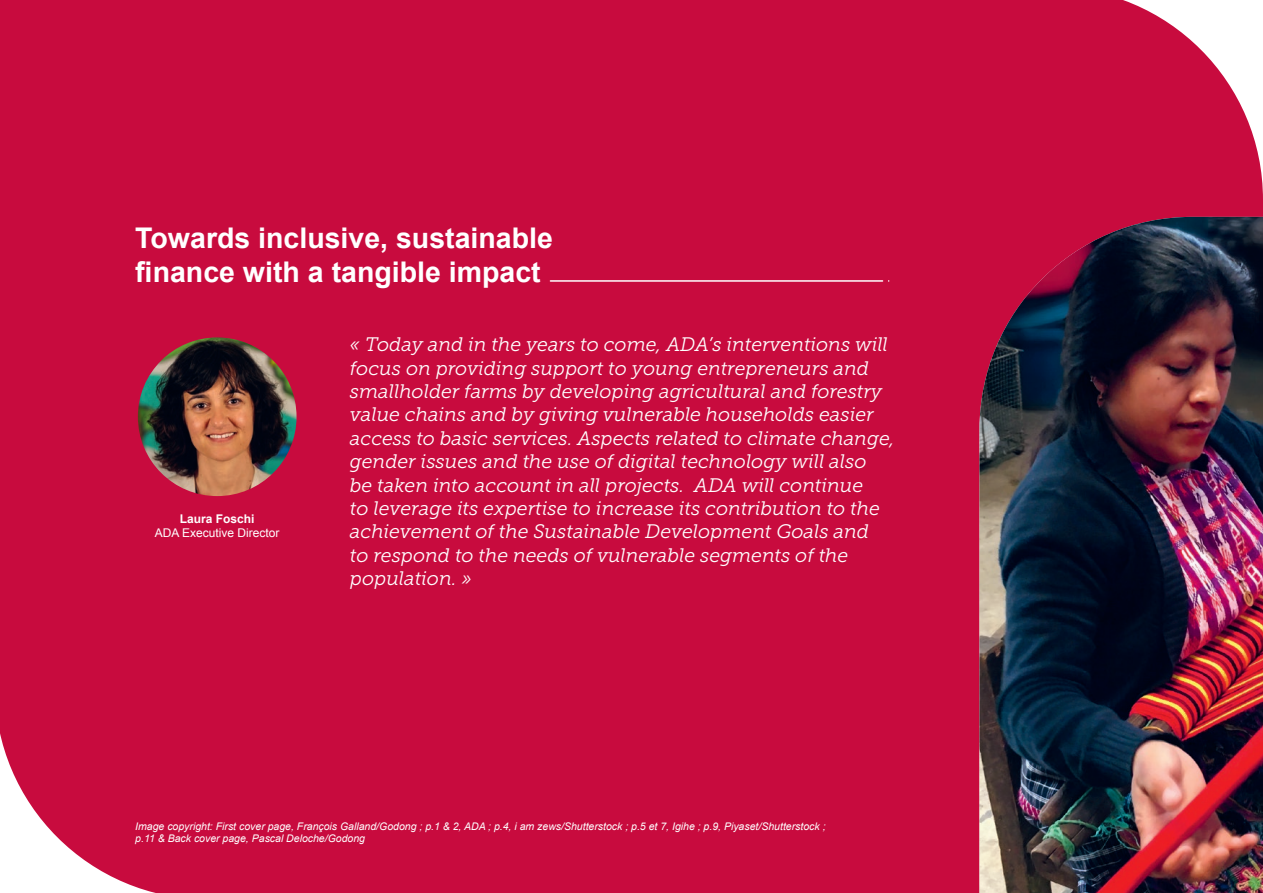
<style>
.page{position:relative;width:1263px;height:893px;background:#c80b3e}
.page>*{position:absolute;margin:0;border:0;box-sizing:border-box;transform-origin:0 0}
.t1{font:700 28.5px/34.2px "Arial";color:#fff}
.t2{font:italic 19.5px/23.4px "Museo Slab 300";color:#fff}
.t3{font:12px "Arial";color:#fff}
.t4{font:700 12px "Arial";color:#fff}
.t5{font:italic 10.5px/12.6px "Arial";color:#fff}
</style>
<div class="page">
<hr style="left:550px;top:280px;width:332px;height:2px;background:#fff">
<hr style="left:416px;top:355px;width:519px;height:2px;background:#c80b3e">
<img style="left:138px;top:337px;width:159px;height:159px;border-radius:79px">
<img style="left:979px;top:217px;width:284px;height:676px">
<h1 class="t1" style="left:135px;top:222px;width:419px">Towards inclusive, sustainable finance with a tangible impact</h1>
<p class="t4" style="left:180px;top:510px;width:76px">Laura Foschi</p>
<p class="t3" style="left:155px;top:525px;width:126px">ADA Executive Director</p>
<p class="t2" style="left:350px;top:333px;width:546px">« Today and in the years to come, ADA’s interventions will focus on providing support to young entrepreneurs and smallholder farms by developing agricultural and forestry value chains and by giving vulnerable households easier access to basic services. Aspects related to climate change, gender issues and the use of digital technology will also<br>be taken into account in all projects. ADA will continue<br>to leverage its expertise to increase its contribution to the achievement of the Sustainable Development Goals and<br>to respond to the needs of vulnerable segments of the population. »</p>
<p class="t5" style="left:135px;top:820px;width:692px">Image copyright: First cover page, François Galland/Godong ; p.1 &amp; 2, ADA ; p.4, i am zews/Shutterstock ; p.5 et 7, Igihe ; p.9, Piyaset/Shutterstock ; p.11 &amp; Back cover page, Pascal Deloche/Godong</p>
</div>
